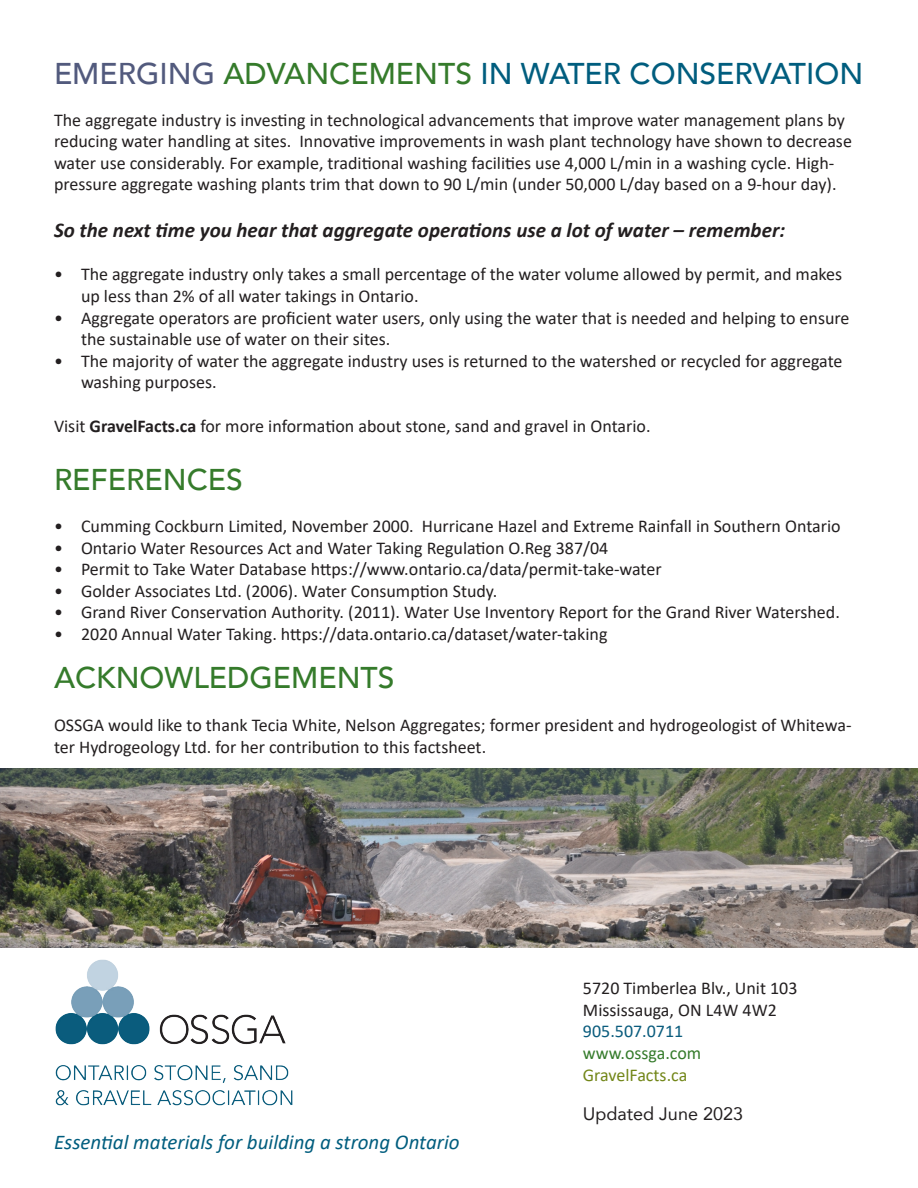
<style>
.page{position:relative;width:918px;height:1188px;background:#fff}
.page>*{position:absolute;margin:0;border:0;box-sizing:border-box;transform-origin:0 0}
.t1{font:500 30px "Avenir";color:#005d7e}
.t2{font:500 30px "Avenir";color:#357b2b}
.t3{font:italic 700 21px "Calibri";color:#231f20}
.t4{font:italic 21px "Calibri";color:#005d7e}
.t5{font:18px/21.6px "Calibri";color:#231f20}
.t6{font:18px "Avenir";color:#231f20}
.t7{font:18px "Calibri";color:#728618}
.t8{font:18px "Calibri";color:#357b2b}
.t9{font:18px "Calibri";color:#0a5c7d}
.s1{color:#525a7d}
.s2{color:#357b2b}
.s3{font-weight:700}
</style>
<div class="page">
<img style="left:55px;top:959px;width:238px;height:147px">
<img style="left:0;top:768px;width:918px;height:179px">
<p class="t1" style="left:54px;top:48px;width:811px"><span class="s1">EMERGING</span> <span class="s2">ADVANCEMENTS</span> IN WATER CONSERVATION</p>
<p class="t5" style="left:54px;top:108px;width:799px">The aggregate industry is investing in technological advancements that improve water management plans by reducing water handling at sites. Innovative improvements in wash plant technology have shown to decrease water use considerably. For example, traditional washing facilities use 4,000 L/min in a washing cycle. High&shy;pressure aggregate washing plants trim that down to 90 L/min (under 50,000 L/day based on a 9-hour day).</p>
<p class="t3" style="left:54px;top:215px;width:733px">So the next time you hear that aggregate operations use a lot of water – remember:</p>
<p class="t5" style="left:81px;top:263px;width:763px;text-indent:-27px">• The aggregate industry only takes a small percentage of the water volume allowed by permit, and makes up less than 2% of all water takings in Ontario.</p>
<p class="t5" style="left:81px;top:306px;width:770px;text-indent:-27px">• Aggregate operators are proficient water users, only using the water that is needed and helping to ensure the sustainable use of water on their sites.</p>
<p class="t5" style="left:81px;top:350px;width:763px;text-indent:-27px">• The majority of water the aggregate industry uses is returned to the watershed or recycled for aggregate washing purposes.</p>
<p class="t5" style="left:54px;top:414px;width:598px">Visit <span class="s3">GravelFacts.ca</span> for more information about stone, sand and gravel in Ontario.</p>
<p class="t2" style="left:54px;top:454px;width:190px">REFERENCES</p>
<p class="t5" style="left:54px;top:515px;width:788px">• Cumming Cockburn Limited, November 2000. Hurricane Hazel and Extreme Rainfall in Southern Ontario</p>
<p class="t5" style="left:54px;top:536px;width:556px">• Ontario Water Resources Act and Water Taking Regulation O.Reg 387/04</p>
<p class="t5" style="left:54px;top:558px;width:609px">• Permit to Take Water Database https://www.ontario.ca/data/permit-take-water</p>
<p class="t5" style="left:54px;top:580px;width:445px">• Golder Associates Ltd. (2006). Water Consumption Study.</p>
<p class="t5" style="left:54px;top:601px;width:787px">• Grand River Conservation Authority. (2011). Water Use Inventory Report for the Grand River Watershed.</p>
<p class="t5" style="left:54px;top:623px;width:555px">• 2020 Annual Water Taking. https://data.ontario.ca/dataset/water-taking</p>
<p class="t2" style="left:54px;top:651px;width:342px">ACKNOWLEDGEMENTS</p>
<p class="t5" style="left:54px;top:714px;width:799px">OSSGA would like to thank Tecia White, Nelson Aggregates; former president and hydrogeologist of Whitewa&shy;ter Hydrogeology Ltd. for her contribution to this factsheet.</p>
<p class="t5" style="left:583px;top:977px;width:216px">5720 Timberlea Blv., Unit 103</p>
<p class="t5" style="left:583px;top:999px;width:195px">Mississauga, ON L4W 4W2</p>
<p class="t9" style="left:583px;top:1019px;width:102px">905.507.0711</p>
<p class="t8" style="left:583px;top:1041px;width:120px">www.ossga.com</p>
<p class="t7" style="left:583px;top:1062px;width:106px">GravelFacts.ca</p>
<p class="t4" style="left:54px;top:1128px;width:407px">Essential materials for building a strong Ontario</p>
<p class="t6" style="left:583px;top:1100px;width:162px">Updated June 2023</p>
</div>
